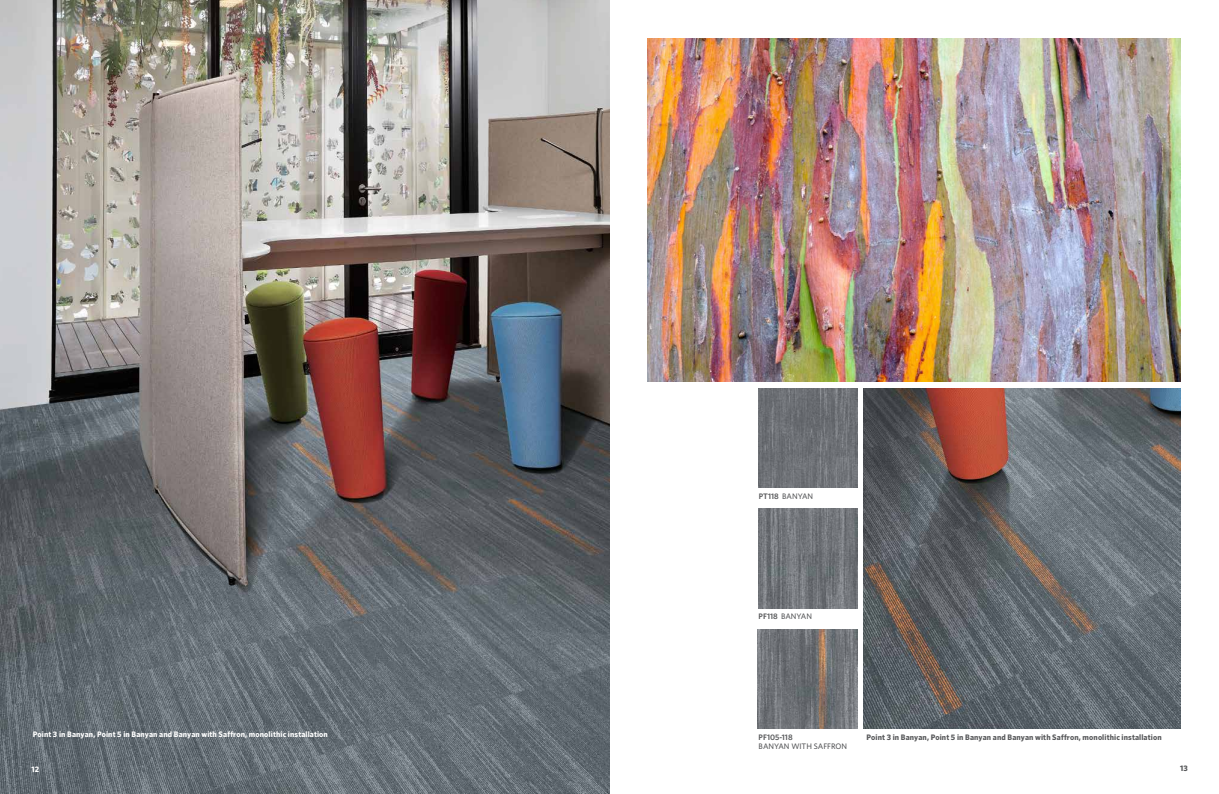
<style>
.page{position:relative;width:1219px;height:794px;background:#fff}
.page>*{position:absolute;margin:0;border:0;box-sizing:border-box;transform-origin:0 0}
.t1{font:700 8px "Whitney";letter-spacing:.015em;color:#fff}
.t2{font:700 8px "Whitney";letter-spacing:.015em;color:#58595b}
.t3{font:500 8px "Whitney";color:#58595b}
.t4{font:600 8px "Whitney";color:#58595b}
.s1{font-weight:600}
</style>
<div class="page">
<img style="left:0;top:0;width:609px;height:794px">
<img style="left:863px;top:388px;width:318px;height:340px">
<img style="left:758px;top:629px;width:99px;height:99px">
<img style="left:648px;top:38px;width:533px;height:344px">
<img style="left:758px;top:509px;width:99px;height:99px">
<img style="left:758px;top:388px;width:100px;height:99px">
<p class="t3" style="left:759px;top:491px;width:56px"><span class="s1">PT118</span> BANYAN</p>
<p class="t3" style="left:759px;top:611px;width:55px"><span class="s1">PF118</span> BANYAN</p>
<p class="t1" style="left:33px;top:729px;width:297px">Point 3 in Banyan, Point 5 in Banyan and Banyan with Saffron, monolithic installation</p>
<p class="t4" style="left:759px;top:732px;width:35px">PF105-118</p>
<p class="t2" style="left:866px;top:732px;width:297px">Point 3 in Banyan, Point 5 in Banyan and Banyan with Saffron, monolithic installation</p>
<p class="t3" style="left:759px;top:742px;width:90px">BANYAN WITH SAFFRON</p>
<p class="t1" style="left:31px;top:764px;width:9px">12</p>
<p class="t2" style="left:1180px;top:764px;width:9px">13</p>
</div>
